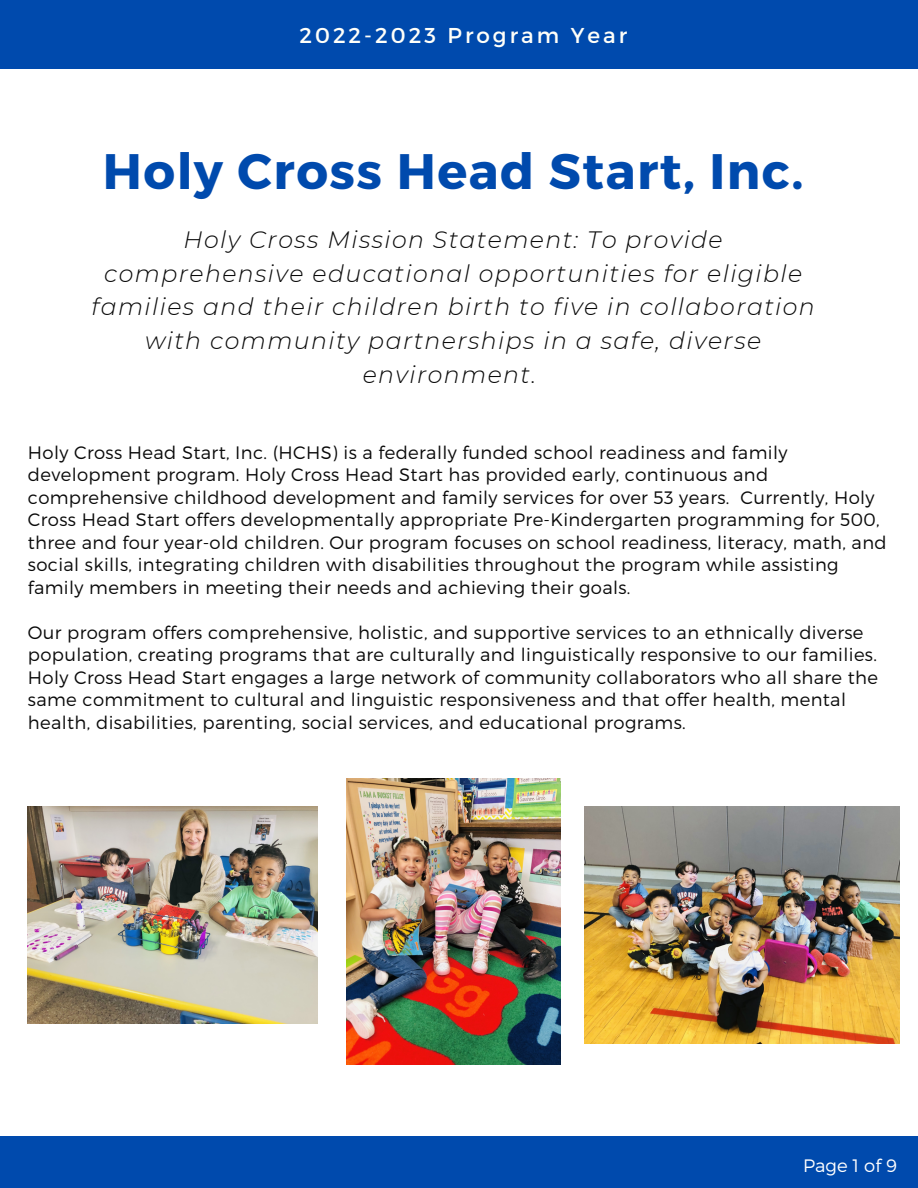
<style>
.page{position:relative;width:918px;height:1188px;background:#fff}
.page>*{position:absolute;margin:0;border:0;box-sizing:border-box;transform-origin:0 0}
.t1{font:700 49.8px "Montserrat";letter-spacing:.03em;color:#004aad}
.t2{font:italic 300 23.7px/33.8px "Montserrat";letter-spacing:.06em;color:#0a0a0a;text-align:center}
.t3{font:21.45px "Montserrat";letter-spacing:.14em;color:#fffff9}
.t4{font:300 18px/22.5px "Montserrat";letter-spacing:.02em;color:#0a0a0a}
.t5{font:300 18px "Montserrat";color:#fff}
</style>
<div class="page">
<div style="left:0;top:0;width:918px;height:69px;background:#004aad"></div>
<div style="left:0;top:1137px;width:918px;height:51px;background:#004aad"></div>
<img style="left:28px;top:806px;width:289px;height:217px">
<img style="left:346px;top:779px;width:215px;height:286px">
<img style="left:584px;top:806px;width:315px;height:238px">
<p class="t3" style="left:299px;top:21px;width:329px">2022-2023 Program Year</p>
<p class="t1" style="left:103px;top:139px;width:702px">Holy Cross Head Start, Inc.</p>
<p class="t2" style="left:92px;top:223px;width:725px">Holy Cross Mission Statement: To provide comprehensive educational opportunities for eligible families and their children birth to five in collaboration with community partnerships in a safe, diverse environment.</p>
<p class="t4" style="left:28px;top:440px;width:860px">Holy Cross Head Start, Inc. (HCHS) is a federally funded school readiness and family development program. Holy Cross Head Start has provided early, continuous and comprehensive childhood development and family services for over 53 years. Currently, Holy Cross Head Start offers developmentally appropriate Pre-Kindergarten programming for 500, three and four year-old children. Our program focuses on school readiness, literacy, math, and social skills, integrating children with disabilities throughout the program while assisting family members in meeting their needs and achieving their goals.</p>
<p class="t4" style="left:28px;top:620px;width:852px">Our program offers comprehensive, holistic, and supportive services to an ethnically diverse population, creating programs that are culturally and linguistically responsive to our families.<br>Holy Cross Head Start engages a large network of community collaborators who all share the same commitment to cultural and linguistic responsiveness and that offer health, mental health, disabilities, parenting, social services, and educational programs.</p>
<p class="t5" style="left:803px;top:1153px;width:95px">Page 1 of 9</p>
</div>
